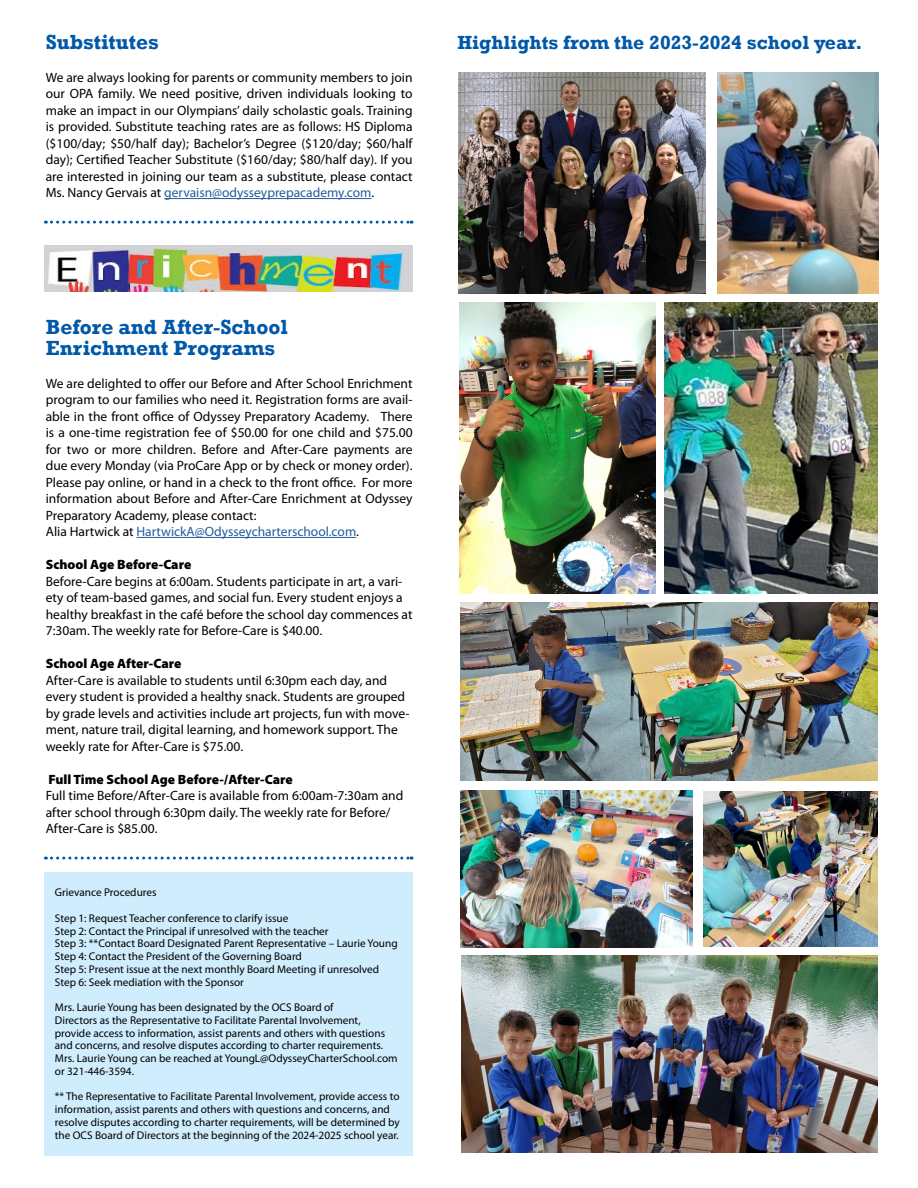
<style>
.page{position:relative;width:918px;height:1188px;background:#fff}
.page>*{position:absolute;margin:0;border:0;box-sizing:border-box;transform-origin:0 0}
.t1{font:700 21px/21px "Rockwell";color:#0058a9}
.t2{font:700 19.5px "Rockwell";color:#0058a9}
.t3{font:13.5px/16.5px "Myriad Pro";color:#000}
.t4{font:900 13.5px "Myriad Pro";color:#000}
.t5{font:11.25px/12.8px "Myriad Pro";color:#000}
.s1{color:#215e9e}
</style>
<div class="page">
<hr style="left:164px;top:198px;width:208px;height:1px;background:#215e9e">
<hr style="left:137px;top:537px;width:219px;height:1px;background:#215e9e">
<svg style="left:45px;top:857px;width:367px;height:3px"></svg>
<svg style="left:45px;top:221px;width:367px;height:3px"></svg>
<div style="left:45px;top:873px;width:368px;height:283px;background:#cfedfc"></div>
<img style="left:458px;top:72px;width:247px;height:222px">
<img style="left:717px;top:72px;width:162px;height:222px">
<img style="left:459px;top:302px;width:197px;height:292px">
<img style="left:460px;top:603px;width:417px;height:177px">
<img style="left:664px;top:303px;width:213px;height:291px">
<img style="left:460px;top:791px;width:233px;height:157px">
<img style="left:703px;top:792px;width:174px;height:154px">
<img style="left:461px;top:956px;width:416px;height:196px">
<img style="left:44px;top:245px;width:369px;height:47px">
<h1 class="t1" style="left:46px;top:31px;width:115px">Substitutes</h1>
<p class="t3" style="left:46px;top:69px;width:368px;text-align:justify">We are always looking for parents or community members to join our OPA family. We need positive, driven individuals looking to make an impact in our Olympians’ daily scholastic goals. Training is provided. Substitute teaching rates are as follows: HS Diploma ($100/day; $50/half day); Bachelor’s Degree ($120/day; $60/half day); Certified Teacher Substitute ($160/day; $80/half day). If you are interested in joining our team as a substitute, please contact Ms. Nancy Gervais at <span class="s1">gervaisn@odysseyprepacademy.com</span>.</p>
<h2 class="t2" style="left:458px;top:31px;width:406px">Highlights from the 2023-2024 school year.</h2>
<h1 class="t1" style="left:46px;top:316px;width:244px">Before and After-School<br>Enrichment Programs</h1>
<p class="t3" style="left:46px;top:375px;width:368px">We are delighted to offer our Before and After School Enrichment program to our families who need it. Registration forms are avail&shy;able in the front office of Odyssey Preparatory Academy. There is a one-time registration fee of $50.00 for one child and $75.00 for two or more children. Before and After-Care payments are due every Monday (via ProCare App or by check or money order).<br>Please pay online, or hand in a check to the front office. For more information about Before and After-Care Enrichment at Odyssey Preparatory Academy, please contact:<br>Alia Hartwick at <span class="s1">HartwickA@Odysseycharterschool.com</span>.</p>
<p class="t4" style="left:46px;top:557px;width:147px">School Age Before-Care</p>
<p class="t3" style="left:46px;top:573px;width:368px">Before-Care begins at 6:00am. Students participate in art, a vari&shy;ety of team-based games, and social fun. Every student enjoys a healthy breakfast in the café before the school day commences at 7:30am. The weekly rate for Before-Care is $40.00.</p>
<p class="t4" style="left:46px;top:656px;width:137px">School Age After-Care</p>
<p class="t3" style="left:46px;top:672px;width:365px">After-Care is available to students until 6:30pm each day, and every student is provided a healthy snack. Students are grouped by grade levels and activities include art projects, fun with move&shy;ment, nature trail, digital learning, and homework support. The weekly rate for After-Care is $75.00.</p>
<p class="t4" style="left:48px;top:771px;width:246px">Full Time School Age Before-/After-Care</p>
<p class="t3" style="left:46px;top:788px;width:359px">Full time Before/After-Care is available from 6:00am-7:30am and after school through 6:30pm daily. The weekly rate for Before/<br>After-Care is $85.00.</p>
<p class="t5" style="left:55px;top:886px;width:103px">Grievance Procedures</p>
<p class="t5" style="left:55px;top:912px;width:344px">Step 1: Request Teacher conference to clarify issue<br>Step 2: Contact the Principal if unresolved with the teacher<br>Step 3: **Contact Board Designated Parent Representative – Laurie Young Step 4: Contact the President of the Governing Board<br>Step 5: Present issue at the next monthly Board Meeting if unresolved Step 6: Seek mediation with the Sponsor</p>
<p class="t5" style="left:55px;top:1001px;width:344px">Mrs. Laurie Young has been designated by the OCS Board of<br>Directors as the Representative to Facilitate Parental Involvement, provide access to information, assist parents and others with questions and concerns, and resolve disputes according to charter requirements.<br>Mrs. Laurie Young can be reached at YoungL@OdysseyCharterSchool.com or 321-446-3594.</p>
<p class="t5" style="left:55px;top:1090px;width:347px">** The Representative to Facilitate Parental Involvement, provide access to information, assist parents and others with questions and concerns, and resolve disputes according to charter requirements, will be determined by the OCS Board of Directors at the beginning of the 2024-2025 school year.</p>
</div>
